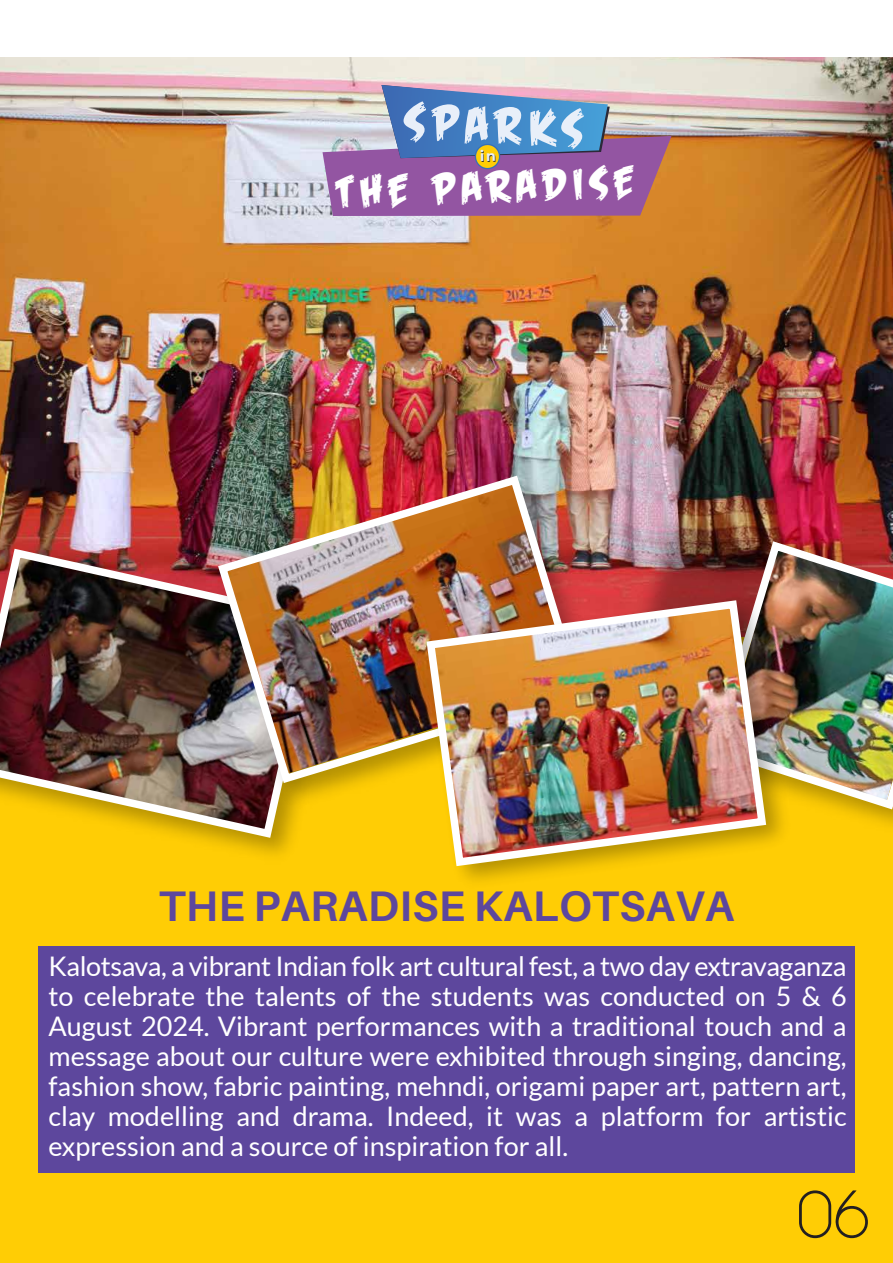
<style>
.page{position:relative;width:893px;height:1263px;background:#ffcd05}
.page>*{position:absolute;margin:0;border:0;box-sizing:border-box;transform-origin:0 0}
.t1{font:60px "Caviar Dreams";color:#231f20}
.t2{font:49.05px "Feastof Flesh BB";color:#e8eff9}
.t3{font:43.05px "Feastof Flesh BB";color:#fff}
.t4{font:700 42.75px "Aileron";letter-spacing:.01em;color:#5d479d}
.t5{font:27px/30px "Lato";color:#fff;text-align:justify}
</style>
<div class="page">
<img style="left:0;top:58px;width:893px;height:479px">
<div style="left:0;top:0;width:893px;height:57px;background:#fff"></div>
<img style="left:0;top:537px;width:290px;height:318px">
<img style="left:0;top:544px;width:297px;height:298px">
<img style="left:616px;top:501px;width:277px;height:324px">
<img style="left:706px;top:536px;width:187px;height:278px">
<img style="left:206px;top:464px;width:410px;height:352px">
<img style="left:213px;top:471px;width:374px;height:317px">
<img style="left:413px;top:584px;width:390px;height:297px">
<img style="left:422px;top:596px;width:348px;height:274px">
<div style="left:38px;top:946px;width:817px;height:227px;background:#5d479d"></div>
<svg style="left:322px;top:85px;width:350px;height:131px;background:#8f7dae"></svg>
<h2 class="t2" style="left:404px;top:91px;width:182px;rotate:2deg">SPARKS</h2>
<h3 class="t3" style="left:334px;top:165px;width:301px;rotate:-2deg">THE PARADISE</h3>
<h3 class="t4" style="left:159px;top:883px;width:577px">THE PARADISE KALOTSAVA</h3>
<p class="t5" style="left:49px;top:951px;width:800px">Kalotsava, a vibrant Indian folk art cultural fest, a two day extravaganza to celebrate the talents of the students was conducted on 5 &amp; 6<br>August 2024. Vibrant performances with a traditional touch and a message about our culture were exhibited through singing, dancing, fashion show, fabric painting, mehndi, origami paper art, pattern art, clay modelling and drama. Indeed, it was a platform for artistic expression and a source of inspiration for all.</p>
<h1 class="t1" style="left:797px;top:1178px;width:75px">06</h1>
</div>
